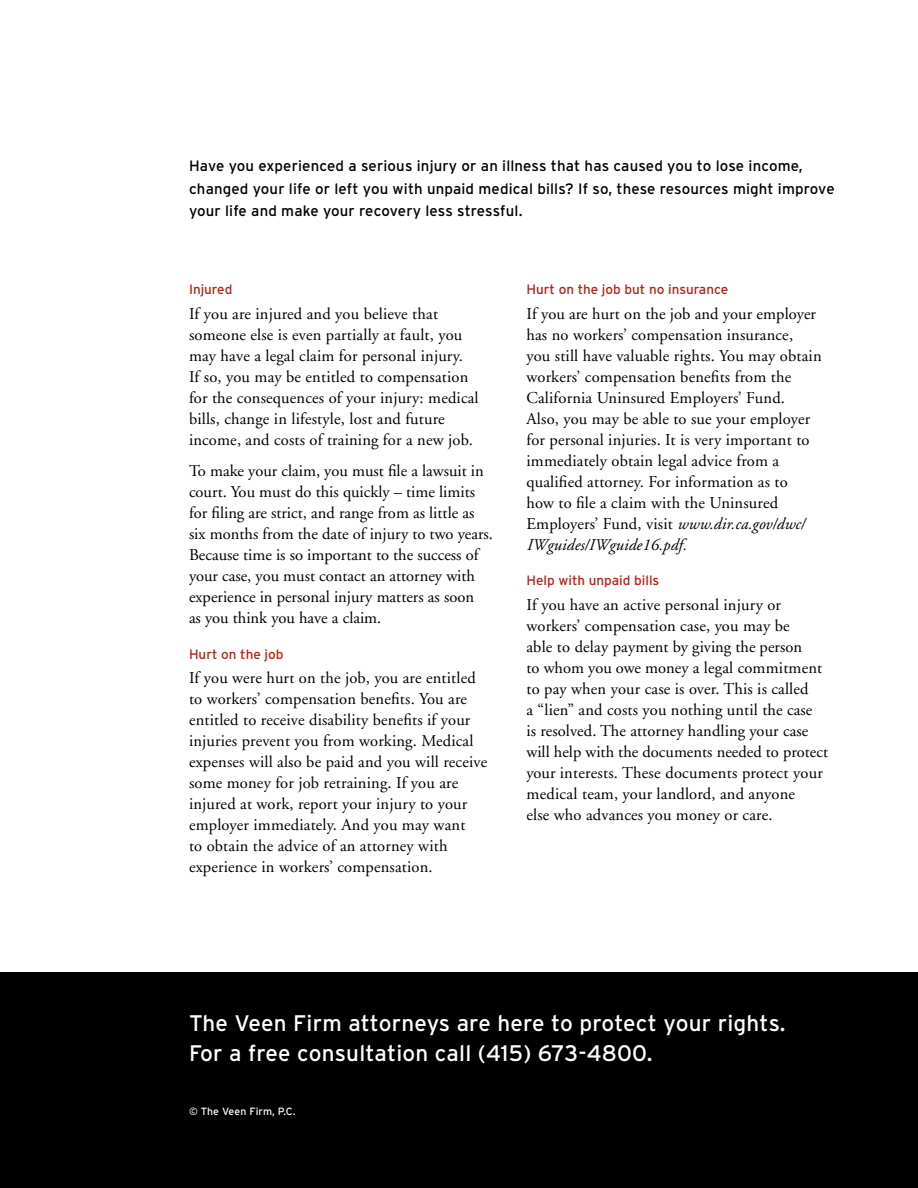
<style>
.page{position:relative;width:918px;height:1188px;background:#fff}
.page>*{position:absolute;margin:0;border:0;box-sizing:border-box;transform-origin:0 0}
.t1{font:22.5px/30px "Interstate";letter-spacing:.01em;color:#fff}
.t2{font:16.5px/21px "Adobe Garamond";letter-spacing:.01em;color:#000}
.t3{font:15px/22.5px "Interstate";letter-spacing:.01em;color:#000}
.t4{font:13.5px "Interstate";color:#b32317}
.t5{font:10.5px "Interstate";letter-spacing:.01em;color:#fff}
.s1{font-style:italic}
</style>
<div class="page">
<div style="left:0;top:972px;width:918px;height:216px;background:#000"></div>
<p class="t3" style="left:189px;top:154px;width:647px">Have you experienced a serious injury or an illness that has caused you to lose income, changed your life or left you with unpaid medical bills? If so, these resources might improve your life and make your recovery less stressful.</p>
<p class="t4" style="left:189px;top:282px;width:45px">Injured</p>
<p class="t2" style="left:189px;top:303px;width:291px">If you are injured and you believe that someone else is even partially at fault, you may have a legal claim for personal injury.<br>If so, you may be entitled to compensation for the consequences of your injury: medical bills, change in lifestyle, lost and future income, and costs of training for a new job.</p>
<p class="t2" style="left:189px;top:461px;width:305px">To make your claim, you must file a lawsuit in court. You must do this quickly – time limits for filing are strict, and range from as little as six months from the date of injury to two years.<br>Because time is so important to the success of your case, you must contact an attorney with experience in personal injury matters as soon<br>as you think you have a claim.</p>
<p class="t4" style="left:189px;top:647px;width:96px">Hurt on the job</p>
<p class="t2" style="left:189px;top:668px;width:300px">If you were hurt on the job, you are entitled to workers’ compensation benefits. You are entitled to receive disability benefits if your injuries prevent you from working. Medical expenses will also be paid and you will receive some money for job retraining. If you are injured at work, report your injury to your employer immediately. And you may want<br>to obtain the advice of an attorney with experience in workers’ compensation.</p>
<p class="t4" style="left:526px;top:282px;width:203px">Hurt on the job but no insurance</p>
<p class="t2" style="left:526px;top:303px;width:297px">If you are hurt on the job and your employer has no workers’ compensation insurance,<br>you still have valuable rights. You may obtain workers’ compensation benefits from the California Uninsured Employers’ Fund.<br>Also, you may be able to sue your employer for personal injuries. It is very important to immediately obtain legal advice from a qualified attorney. For information as to<br>how to file a claim with the Uninsured Employers’ Fund, visit <span class="s1">www.dir.ca.gov/dwc/ IWguides/IWguide16.pdf.</span></p>
<p class="t4" style="left:526px;top:573px;width:134px">Help with unpaid bills</p>
<p class="t2" style="left:526px;top:594px;width:303px">If you have an active personal injury or workers’ compensation case, you may be<br>able to delay payment by giving the person<br>to whom you owe money a legal commitment to pay when your case is over. This is called<br>a “lien” and costs you nothing until the case<br>is resolved. The attorney handling your case will help with the documents needed to protect your interests. These documents protect your medical team, your landlord, and anyone<br>else who advances you money or care.</p>
<h1 class="t1" style="left:189px;top:1008px;width:598px">The Veen Firm attorneys are here to protect your rights.<br>For a free consultation call (415) 673-4800.</h1>
<p class="t5" style="left:189px;top:1105px;width:108px">© The Veen Firm, P.C.</p>
</div>
